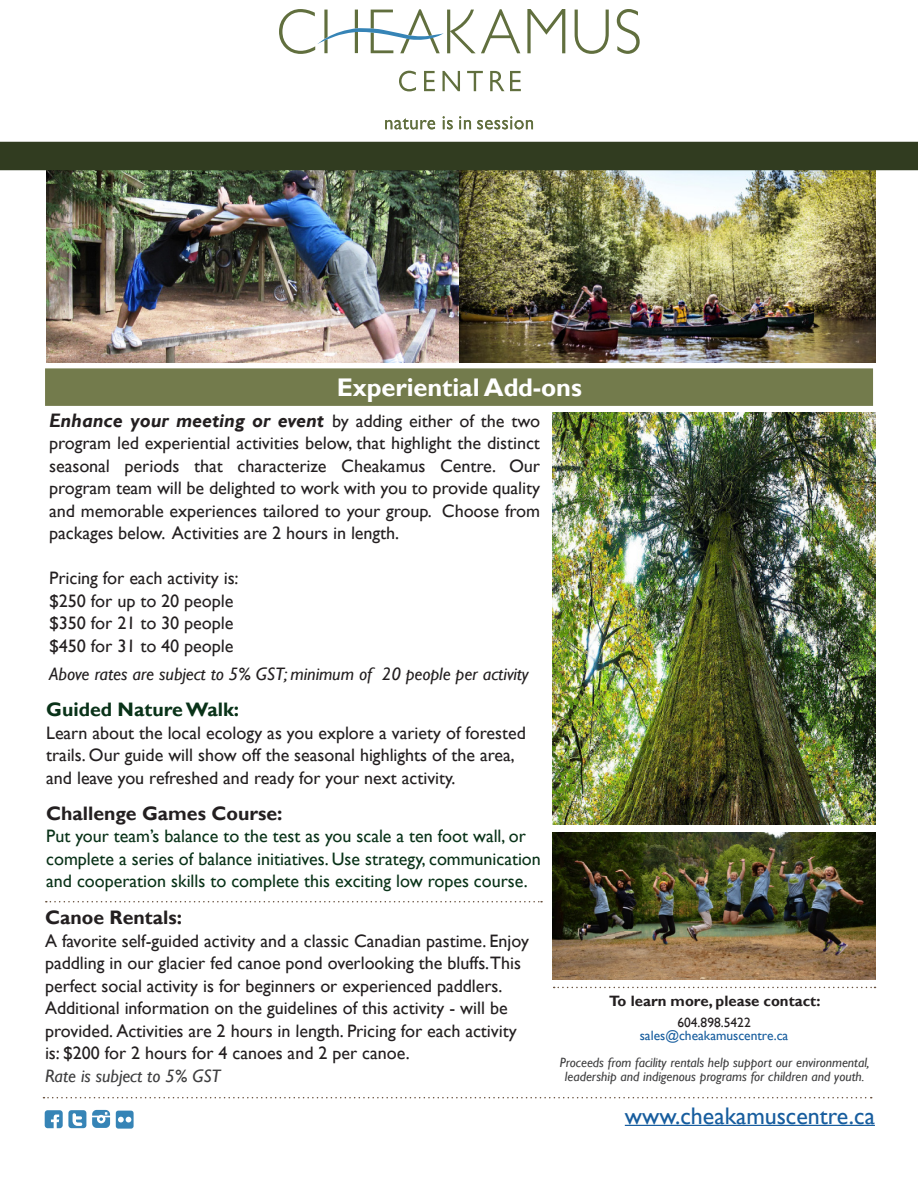
<style>
.page{position:relative;width:918px;height:1188px;background:#fff}
.page>*{position:absolute;margin:0;border:0;box-sizing:border-box;transform-origin:0 0}
.t1{font:700 25.5px "Gill Sans";letter-spacing:-.005em;color:#fff}
.t2{font:24px "Gill Sans";color:#175d9e}
.t3{font:italic 700 19.5px "Gill Sans";color:#231f20}
.t4{font:700 19.5px "Gill Sans";color:#231f20}
.t5{font:700 19.5px "Gill Sans";color:#093218}
.t6{font:18px/22.5px "Gill Sans";color:#231f20}
.t7{font:18px/22.5px "Gill Sans";color:#093218}
.t8{font:italic 18px "Gill Sans";color:#231f20}
.t9{font:italic 18px "Gill Sans";color:#3e3e3f}
.t10{font:700 15px "Gill Sans";color:#231f20}
.t11{font:italic 13.5px/13.5px "Gill Sans";color:#3e3e3f;text-align:center}
.t12{font:13.5px "Gill Sans";color:#175d9e}
.t13{font:13.5px "Gill Sans";color:#231f20}
.s1{font-weight:400;font-style:normal;font-size:18px}
</style>
<div class="page">
<svg style="left:385px;top:118px;width:50px;height:11px"></svg>
<svg style="left:443px;top:116px;width:10px;height:13px"></svg>
<svg style="left:459px;top:116px;width:12px;height:13px"></svg>
<svg style="left:477px;top:116px;width:56px;height:13px"></svg>
<svg style="left:575px;top:10px;width:34px;height:44px"></svg>
<svg style="left:617px;top:9px;width:23px;height:45px"></svg>
<svg style="left:527px;top:9px;width:38px;height:44px"></svg>
<svg style="left:490px;top:71px;width:31px;height:20px"></svg>
<svg style="left:467px;top:71px;width:16px;height:20px"></svg>
<svg style="left:443px;top:71px;width:17px;height:20px"></svg>
<svg style="left:424px;top:71px;width:11px;height:20px"></svg>
<svg style="left:399px;top:71px;width:17px;height:20px"></svg>
<svg style="left:279px;top:9px;width:241px;height:45px"></svg>
<svg style="left:43px;top:1097px;width:829px;height:1px"></svg>
<img style="left:47px;top:170px;width:828px;height:192px">
<img style="left:553px;top:412px;width:322px;height:412px">
<hr style="left:625px;top:1125px;width:250px;height:1px;background:#175d9e">
<svg style="left:45px;top:1110px;width:41px;height:18px"></svg>
<svg style="left:92px;top:1110px;width:18px;height:18px"></svg>
<svg style="left:116px;top:1111px;width:18px;height:18px"></svg>
<svg style="left:46px;top:901px;width:496px;height:1px"></svg>
<img style="left:553px;top:832px;width:322px;height:147px">
<div style="left:45px;top:368px;width:828px;height:38px;background:#737b4c"></div>
<svg style="left:554px;top:987px;width:322px;height:1px"></svg>
<div style="left:0;top:142px;width:918px;height:28px;background:#313c20"></div>
<p class="t1" style="left:337px;top:372px;width:247px">Experiential Add-ons</p>
<p class="t3" style="left:49px;top:409px;width:493px">Enhance your meeting or event <span class="s1">by adding either of the two</span></p>
<p class="t6" style="left:49px;top:432px;width:493px;text-align:justify">program led experiential activities below, that highlight the distinct seasonal periods that characterize Cheakamus Centre. Our program team will be delighted to work with you to provide quality and memorable experiences tailored to your group. Choose from packages below. Activities are 2 hours in length.</p>
<p class="t6" style="left:49px;top:567px;width:191px">Pricing for each activity is:</p>
<p class="t6" style="left:49px;top:590px;width:186px">$250 for up to 20 people</p>
<p class="t6" style="left:49px;top:612px;width:186px">$350 for 21 to 30 people</p>
<p class="t6" style="left:49px;top:635px;width:186px">$450 for 31 to 40 people</p>
<p class="t8" style="left:49px;top:664px;width:481px">Above rates are subject to 5% GST; minimum of 20 people per activity</p>
<p class="t5" style="left:46px;top:698px;width:194px">Guided Nature Walk:</p>
<p class="t6" style="left:46px;top:722px;width:481px">Learn about the local ecology as you explore a variety of forested trails. Our guide will show off the seasonal highlights of the area, and leave you refreshed and ready for your next activity.</p>
<p class="t4" style="left:46px;top:801px;width:238px">Challenge Games Course:</p>
<p class="t7" style="left:46px;top:825px;width:496px">Put your team’s balance to the test as you scale a ten foot wall, or complete a series of balance initiatives. Use strategy, communication and cooperation skills to complete this exciting low ropes course.</p>
<p class="t4" style="left:45px;top:906px;width:139px">Canoe Rentals:</p>
<p class="t6" style="left:45px;top:930px;width:485px">A favorite self-guided activity and a classic Canadian pastime. Enjoy paddling in our glacier fed canoe pond overlooking the bluffs.This perfect social activity is for beginners or experienced paddlers.<br>Additional information on the guidelines of this activity - will be provided. Activities are 2 hours in length. Pricing for each activity</p>
<p class="t6" style="left:45px;top:1042px;width:366px">is: $200 for 2 hours for 4 canoes and 2 per canoe.</p>
<p class="t9" style="left:45px;top:1065px;width:177px">Rate is subject to 5% GST</p>
<p class="t10" style="left:609px;top:992px;width:213px">To learn more, please contact:</p>
<p class="t13" style="left:677px;top:1014px;width:75px">604.898.5422</p>
<p class="t12" style="left:640px;top:1028px;width:150px">sales@cheakamuscentre.ca</p>
<p class="t11" style="left:560px;top:1056px;width:311px">Proceeds from facility rentals help support our environmental, leadership and indigenous programs for children and youth.</p>
<p class="t2" style="left:625px;top:1102px;width:252px">www.cheakamuscentre.ca</p>
</div>
